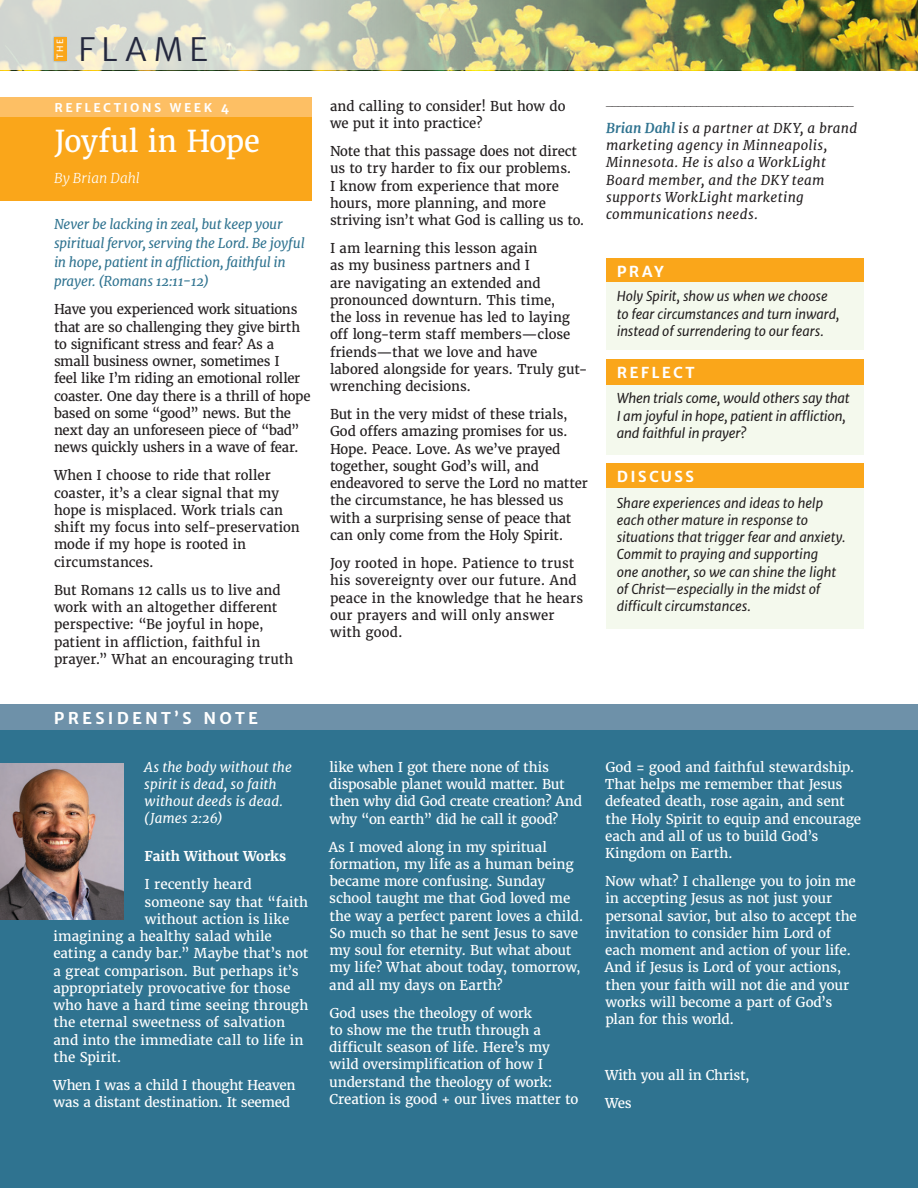
<style>
.page{position:relative;width:918px;height:1188px;background:#fff}
.page>*{position:absolute;margin:0;border:0;box-sizing:border-box;transform-origin:0 0}
.t1{font:32.1px "Merriweather Sans";letter-spacing:.195em;color:#24283d}
.t2{font:30px "Merriweather";letter-spacing:-.01em;color:#fff}
.t3{font:700 16.2px "Merriweather Sans";letter-spacing:.195em;color:#fff}
.t4{font:700 15px "Merriweather Sans";letter-spacing:.145em;color:#fff}
.t5{font:13.5px/17.2px "Merriweather";letter-spacing:-.005em;color:#231f20}
.t6{font:13.5px/17.2px "Merriweather";letter-spacing:-.01em;color:#fff}
.t7{font:italic 13.5px/17.2px "Merriweather Sans";letter-spacing:-.005em;color:#231f20}
.t8{font:italic 13.5px/17.2px "Merriweather";letter-spacing:.02em;color:#231f20}
.t9{font:italic 13.5px/19.2px "Merriweather";letter-spacing:-.02em;color:#2f7390}
.t10{font:italic 13.5px/17.2px "Merriweather";letter-spacing:.005em;color:#fff}
.t11{font:700 13.5px "Merriweather";letter-spacing:-.015em;color:#fff}
.t12{font:italic 300 13.5px "Merriweather";letter-spacing:.005em;color:#fff}
.t13{font:700 12px "Merriweather Sans";letter-spacing:.205em;color:#fff}
.t14{font:8.55px "Merriweather Sans";color:#fff}
.t15{font:7.5px "Merriweather";color:#231f20}
.s1{font-weight:700;color:#2f7390}
</style>
<div class="page">
<img style="left:0;top:0;width:918px;height:70px">
<div style="left:52px;top:35px;width:16px;height:28px;background:#4d585f;opacity:.4"></div>
<div style="left:54px;top:37px;width:12px;height:24px;background:#faa61a"></div>
<div style="left:0;top:97px;width:312px;height:103px;background:#faa61a"></div>
<div style="left:0;top:97px;width:312px;height:20px;background:#fdbf64"></div>
<div style="left:606px;top:258px;width:258px;height:25px;background:#faa61a"></div>
<div style="left:606px;top:360px;width:258px;height:25px;background:#faa61a"></div>
<div style="left:606px;top:464px;width:258px;height:25px;background:#faa61a"></div>
<div style="left:606px;top:283px;width:258px;height:67px;background:#f4f9ed"></div>
<div style="left:606px;top:385px;width:258px;height:69px;background:#f4f9ed"></div>
<div style="left:606px;top:489px;width:258px;height:140px;background:#f4f9ed"></div>
<div style="left:0;top:729px;width:918px;height:459px;background:#2f7390"></div>
<div style="left:0;top:704px;width:918px;height:26px;background:#6e91a9"></div>
<img style="left:0;top:763px;width:124px;height:157px">
<p class="t14" style="left:55px;top:59px;width:21px;rotate:-90deg">THE</p>
<h1 class="t1" style="left:78px;top:30px;width:131px">FLAME</h1>
<p class="t13" style="left:55px;top:100px;width:176px">REFLECTIONS WEEK 4</p>
<h2 class="t2" style="left:55px;top:123px;width:207px">Joyful in Hope</h2>
<p class="t12" style="left:54px;top:170px;width:87px">By Brian Dahl</p>
<p class="t9" style="left:54px;top:215px;width:252px">Never be lacking in zeal, but keep your spiritual fervor, serving the Lord. Be joyful in hope, patient in affliction, faithful in prayer. (Romans 12:11-12)</p>
<p class="t5" style="left:54px;top:301px;width:258px">Have you experienced work situations that are so challenging they give birth to significant stress and fear? As a small business owner, sometimes I<br>feel like I’m riding an emotional roller coaster. One day there is a thrill of hope based on some “good” news. But the next day an unforeseen piece of “bad” news quickly ushers in a wave of fear.</p>
<p class="t5" style="left:54px;top:467px;width:247px">When I choose to ride that roller coaster, it’s a clear signal that my hope is misplaced. Work trials can shift my focus into self-preservation mode if my hope is rooted in circumstances.</p>
<p class="t5" style="left:54px;top:581px;width:241px">But Romans 12 calls us to live and work with an altogether different perspective: “Be joyful in hope, patient in affliction, faithful in prayer.” What an encouraging truth</p>
<p class="t3" style="left:54px;top:708px;width:206px">PRESIDENT’S NOTE</p>
<p class="t10" style="left:144px;top:758px;width:150px">As the body without the spirit is dead, so faith without deeds is dead. (James 2:26)</p>
<p class="t11" style="left:145px;top:848px;width:143px">Faith Without Works</p>
<p class="t6" style="left:144px;top:876px;width:109px">I recently heard</p>
<p class="t6" style="left:145px;top:893px;width:165px">someone say that “faith</p>
<p class="t6" style="left:145px;top:910px;width:146px">without action is like</p>
<p class="t6" style="left:53px;top:928px;width:220px">imagining a healthy salad while</p>
<p class="t6" style="left:53px;top:945px;width:257px">eating a candy bar.” Maybe that’s not</p>
<p class="t6" style="left:53px;top:962px;width:247px">a great comparison. But perhaps it’s</p>
<p class="t6" style="left:53px;top:979px;width:239px">appropriately provocative for those</p>
<p class="t6" style="left:53px;top:997px;width:256px">who have a hard time seeing through</p>
<p class="t6" style="left:53px;top:1014px;width:233px">the eternal sweetness of salvation</p>
<p class="t6" style="left:53px;top:1031px;width:252px">and into the immediate call to life in</p>
<p class="t6" style="left:53px;top:1048px;width:69px">the Spirit.</p>
<p class="t6" style="left:53px;top:1077px;width:244px">When I was a child I thought Heaven was a distant destination. It seemed</p>
<p class="t5" style="left:330px;top:97px;width:237px">and calling to consider! But how do we put it into practice?</p>
<p class="t5" style="left:330px;top:143px;width:256px">Note that this passage does not direct us to try harder to fix our problems.<br>I know from experience that more hours, more planning, and more striving isn’t what God is calling us to.</p>
<p class="t5" style="left:330px;top:240px;width:259px">I am learning this lesson again<br>as my business partners and I<br>are navigating an extended and pronounced downturn. This time,<br>the loss in revenue has led to laying off long-term staff members—close friends—that we love and have labored alongside for years. Truly gut&shy;wrenching decisions.</p>
<p class="t5" style="left:330px;top:406px;width:259px">But in the very midst of these trials, God offers amazing promises for us.<br>Hope. Peace. Love. As we’ve prayed together, sought God’s will, and endeavored to serve the Lord no matter the circumstance, he has blessed us with a surprising sense of peace that can only come from the Holy Spirit.</p>
<p class="t5" style="left:330px;top:555px;width:255px">Joy rooted in hope. Patience to trust his sovereignty over our future. And peace in the knowledge that he hears our prayers and will only answer with good.</p>
<p class="t15" style="left:606px;top:97px;width:249px">_________________________________________</p>
<p class="t8" style="left:606px;top:119px;width:253px"><span class="s1">Brian Dahl</span> is a partner at DKY, a brand marketing agency in Minneapolis,<br>Minnesota. He is also a WorkLight<br>Board member, and the DKY team supports WorkLight marketing communications needs.</p>
<p class="t4" style="left:617px;top:262px;width:48px">PRAY</p>
<p class="t7" style="left:617px;top:288px;width:224px">Holy Spirit, show us when we choose to fear circumstances and turn inward, instead of surrendering to our fears.</p>
<p class="t4" style="left:617px;top:363px;width:79px">REFLECT</p>
<p class="t7" style="left:617px;top:390px;width:234px">When trials come, would others say that<br>I am joyful in hope, patient in affliction, and faithful in prayer?</p>
<p class="t4" style="left:617px;top:468px;width:79px">DISCUSS</p>
<p class="t7" style="left:617px;top:494px;width:230px">Share experiences and ideas to help each other mature in response to situations that trigger fear and anxiety.<br>Commit to praying and supporting<br>one another, so we can shine the light of Christ—especially in the midst of difficult circumstances.</p>
<p class="t6" style="left:329px;top:758px;width:254px">like when I got there none of this disposable planet would matter. But then why did God create creation? And why “on earth” did he call it good?</p>
<p class="t6" style="left:329px;top:838px;width:256px">As I moved along in my spiritual formation, my life as a human being became more confusing. Sunday school taught me that God loved me the way a perfect parent loves a child.<br>So much so that he sent Jesus to save my soul for eternity. But what about my life? What about today, tomorrow, and all my days on Earth?</p>
<p class="t6" style="left:329px;top:1004px;width:251px">God uses the theology of work<br>to show me the truth through a difficult season of life. Here’s my wild oversimplification of how I understand the theology of work:<br>Creation is good + our lives matter to</p>
<p class="t6" style="left:605px;top:758px;width:258px">God = good and faithful stewardship.<br>That helps me remember that Jesus defeated death, rose again, and sent the Holy Spirit to equip and encourage each and all of us to build God’s<br>Kingdom on Earth.</p>
<p class="t6" style="left:605px;top:873px;width:254px">Now what? I challenge you to join me in accepting Jesus as not just your personal savior, but also to accept the invitation to consider him Lord of each moment and action of your life.<br>And if Jesus is Lord of your actions, then your faith will not die and your works will become a part of God’s plan for this world.</p>
<p class="t6" style="left:605px;top:1061px;width:146px;line-height:28px">With you all in Christ,<br>Wes</p>
</div>
